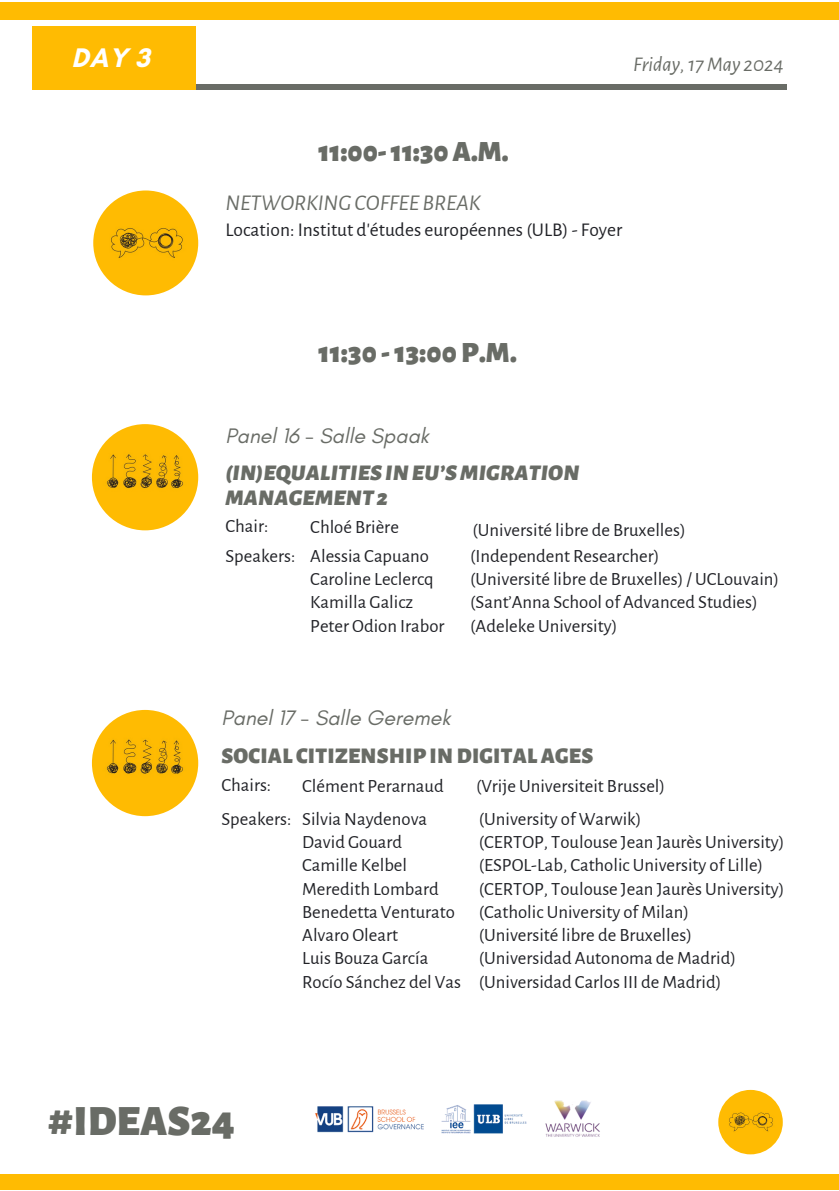
<style>
.page{position:relative;width:839px;height:1191px;background:#fff}
.page>*{position:absolute;margin:0;border:0;box-sizing:border-box;transform-origin:0 0}
.t1{font:900 43.6px "Alegreya Sans";color:#696c66}
.t2{font:900 29.6px "Alegreya Sans";letter-spacing:.005em;color:#696c66}
.t3{font:700 27.4px "Glacial Indifference";color:#fff}
.t4{font:italic 900 22.6px/24.4px "Alegreya Sans";letter-spacing:.01em;color:#696c66}
.t5{font:900 22.6px "Alegreya Sans";letter-spacing:.01em;color:#696c66}
.t6{font:italic 22.6px "Alegreya Sans";color:#696c66}
.t7{font:italic 21.4px "Glacial Indifference";color:#696c66}
.t8{font:italic 21px "Alegreya Sans";color:#696c66}
.t9{font:19.4px "Alegreya Sans";color:#212227}
.t10{font:18.6px "Alegreya Sans";color:#212227}
</style>
<div class="page">
<div style="left:0;top:2px;width:838px;height:17px;background:#ffbb02"></div>
<div style="left:0;top:1174px;width:838px;height:15px;background:#ffbb02"></div>
<div style="left:37px;top:85px;width:749px;height:5px;background:#696c66"></div>
<div style="left:32px;top:26px;width:163px;height:64px;background:#ffbb02"></div>
<img style="left:92px;top:710px;width:106px;height:106px;border-radius:50%">
<img style="left:718px;top:1090px;width:64px;height:64px;border-radius:50%">
<img style="left:315px;top:1100px;width:285px;height:37px">
<img style="left:92px;top:424px;width:106px;height:106px;border-radius:50%">
<img style="left:93px;top:190px;width:105px;height:105px;border-radius:50%">
<p class="t3" style="left:72px;top:41px;width:80px">DAY 3</p>
<p class="t8" style="left:633px;top:55px;width:152px">Friday,17May 2024</p>
<h6 class="t2" style="left:318px;top:137px;width:192px">11:00-11:30A.M.</h6>
<h2 class="t6" style="left:225px;top:192px;width:256px">NETWORKING COFFEE BREAK</h2>
<p class="t9" style="left:225px;top:221px;width:398px">Location: Institut d'études européennes (ULB) - Foyer</p>
<p class="t2" style="left:318px;top:338px;width:200px">11:30 -13:00P.M.</p>
<h5 class="t7" style="left:225px;top:423px;width:205px">Panel 16 - Salle Spaak</h5>
<h3 class="t4" style="left:225px;top:461px;width:355px">(IN)EQUALITIES INEU’S MIGRATION<br>MANAGEMENT 2</h3>
<p class="t10" style="left:225px;top:517px;width:44px">Chair:</p>
<p class="t10" style="left:310px;top:518px;width:90px">Chloé Brière</p>
<p class="t10" style="left:225px;top:547px;width:71px">Speakers:</p>
<p class="t10" style="left:310px;top:547px;width:120px">Alessia Capuano</p>
<h3 class="t10" style="left:310px;top:570px;width:125px">Caroline Leclercq</h3>
<p class="t10" style="left:310px;top:594px;width:104px">Kamilla Galicz</p>
<h6 class="t10" style="left:310px;top:617px;width:136px">Peter Odion Irabor</h6>
<p class="t10" style="left:472px;top:521px;width:215px">(Université libre de Bruxelles)</p>
<h4 class="t10" style="left:470px;top:547px;width:191px">(Independent Researcher)</h4>
<p class="t10" style="left:470px;top:570px;width:310px">(Université libre de Bruxelles) / UCLouvain)</p>
<p class="t10" style="left:470px;top:594px;width:289px">(Sant’Anna School of Advanced Studies)</p>
<p class="t10" style="left:470px;top:617px;width:149px">(Adeleke University)</p>
<p class="t7" style="left:221px;top:704px;width:230px">Panel 17 - Salle Geremek</p>
<p class="t5" style="left:221px;top:745px;width:373px">SOCIAL CITIZENSHIP IN DIGITALAGES</p>
<p class="t10" style="left:221px;top:776px;width:51px">Chairs:</p>
<p class="t10" style="left:302px;top:777px;width:143px">Clément Perarnaud</p>
<p class="t10" style="left:302px;top:810px;width:126px">Silvia Naydenova</p>
<p class="t10" style="left:302px;top:833px;width:101px">David Gouard</p>
<p class="t10" style="left:302px;top:856px;width:106px">Camille Kelbel</p>
<h6 class="t10" style="left:302px;top:880px;width:138px">Meredith Lombard</h6>
<h4 class="t10" style="left:302px;top:903px;width:154px">Benedetta Venturato</h4>
<p class="t10" style="left:302px;top:926px;width:97px">Alvaro Oleart</p>
<p class="t10" style="left:302px;top:949px;width:127px">Luis Bouza García</p>
<p class="t10" style="left:302px;top:973px;width:160px">Rocío Sánchez del Vas</p>
<p class="t10" style="left:221px;top:810px;width:71px">Speakers:</p>
<h1 class="t10" style="left:476px;top:777px;width:191px">(Vrije Universiteit Brussel)</h1>
<p class="t10" style="left:479px;top:810px;width:164px">(University of Warwik)</p>
<p class="t10" style="left:479px;top:833px;width:307px">(CERTOP, Toulouse Jean Jaurès University)</p>
<p class="t10" style="left:479px;top:856px;width:286px">(ESPOL-Lab, Catholic University of Lille)</p>
<p class="t10" style="left:479px;top:880px;width:307px">(CERTOP, Toulouse Jean Jaurès University)</p>
<p class="t10" style="left:479px;top:903px;width:212px">(Catholic University of Milan)</p>
<p class="t10" style="left:479px;top:926px;width:215px">(Université libre de Bruxelles)</p>
<p class="t10" style="left:479px;top:949px;width:259px">(Universidad Autonoma de Madrid)</p>
<p class="t10" style="left:479px;top:973px;width:244px">(Universidad Carlos III de Madrid)</p>
<p class="t1" style="left:48px;top:1100px;width:189px">#IDEAS24</p>
</div>
